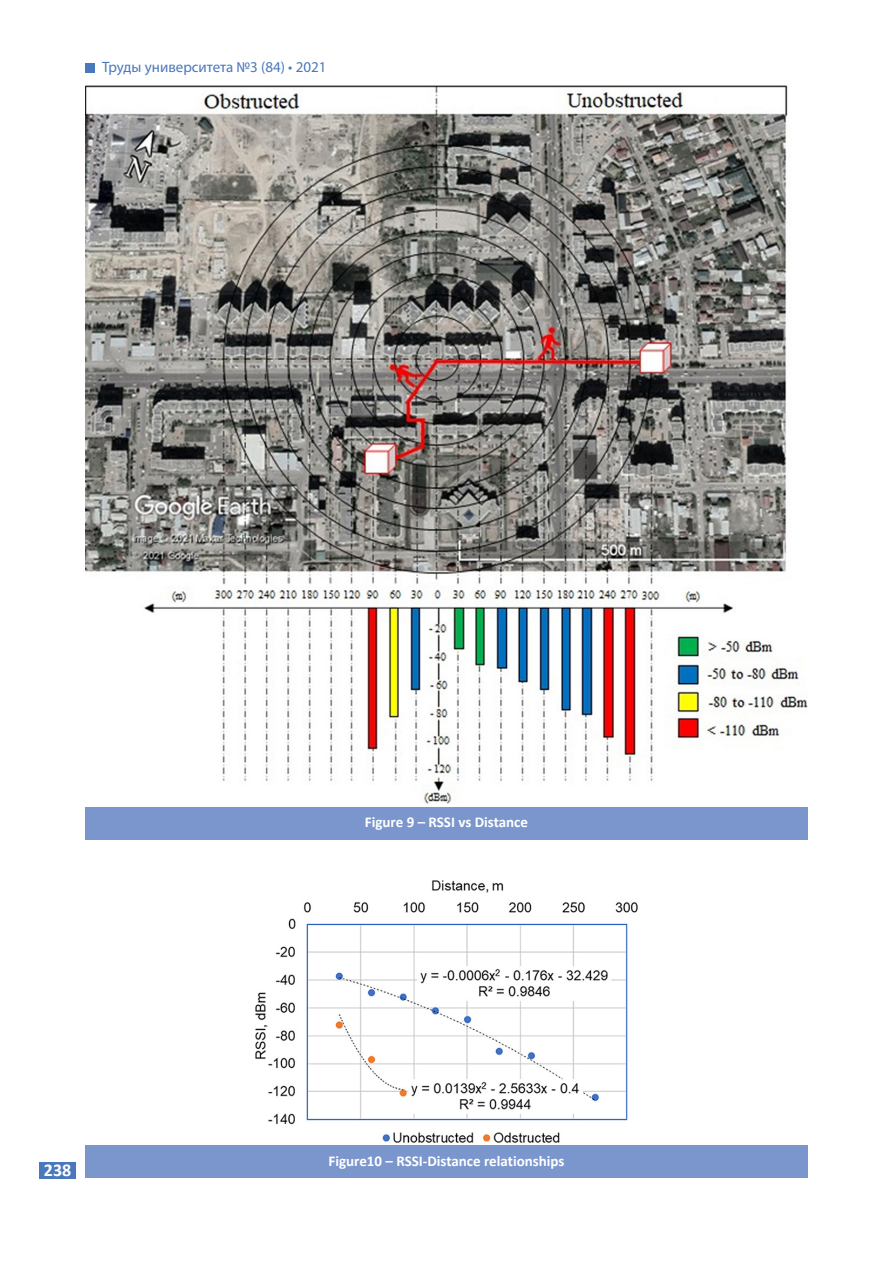
<style>
.page{position:relative;width:893px;height:1263px;background:#fff}
.page>*{position:absolute;margin:0;border:0;box-sizing:border-box;transform-origin:0 0}
.t1{font:700 18px "Calibri";color:#fff}
.Рисунки_Calibri_10pt{font:700 15px "Calibri";color:#fff}
.t2{font:15px "Myriad Pro";color:#4a78bd}
</style>
<div class="page">
<div style="left:40px;top:1162px;width:36px;height:16px;background:#4a78bd"></div>
<div style="left:85px;top:63px;width:9px;height:9px;background:#4a78bd"></div>
<div style="left:85px;top:807px;width:723px;height:32px;background:#7b96cc"></div>
<img style="left:85px;top:85px;width:723px;height:719px">
<div style="left:85px;top:1146px;width:723px;height:32px;background:#7b96cc"></div>
<img style="left:255px;top:881px;width:383px;height:261px">
<p class="t2" style="left:102px;top:58px;width:226px">Труды университета №3 (84) • 2021</p>
<p class="t1" style="left:44px;top:1157px;width:29px">238</p>
<p class="Рисунки_Calibri_10pt" style="left:365px;top:812px;width:165px">Figure 9 – RSSI vs Distance</p>
<p class="Рисунки_Calibri_10pt" style="left:328px;top:1150px;width:237px">Figure10 – RSSI-Distance relationships</p>
</div>
